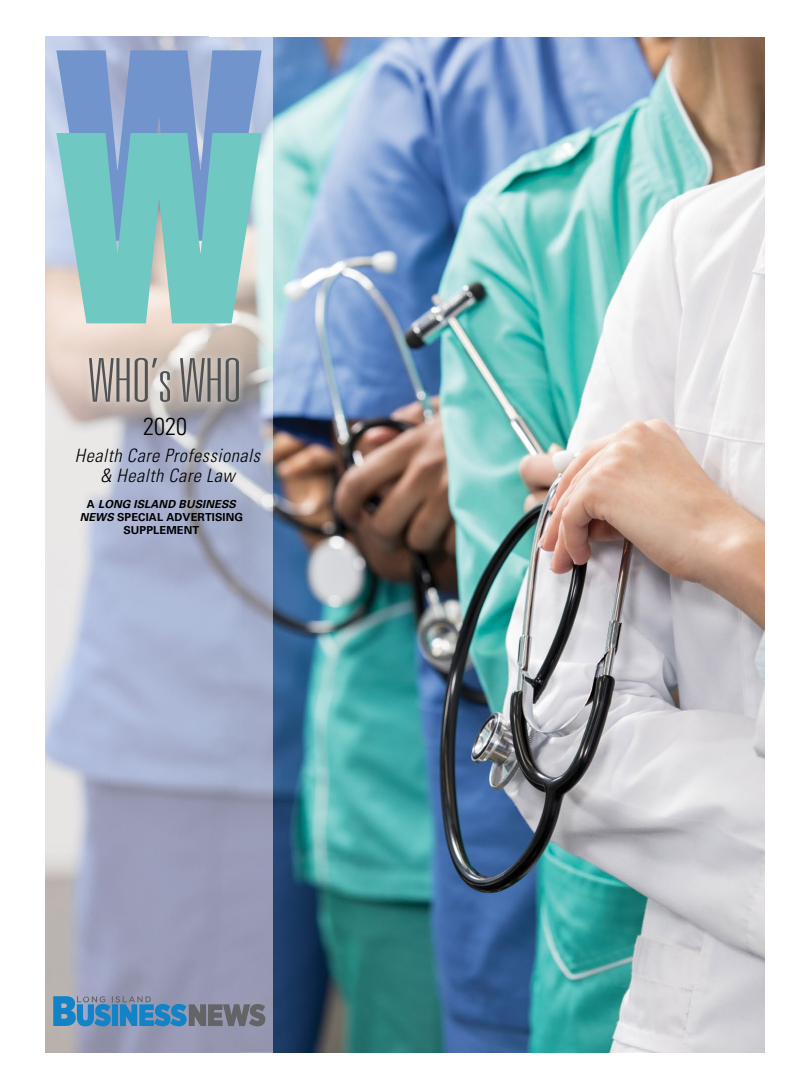
<style>
.page{position:relative;width:810px;height:1080px;background:#fff}
.page>*{position:absolute;margin:0;border:0;box-sizing:border-box;transform-origin:0 0}
.t1{font:100 ultra-condensed 60.4px "Univers LT Std";color:#515254;scale:1.25 1}
.t2{font:300 condensed 24.5px "Univers LT Std";color:#000}
.t3{font:italic 300 condensed 18.4px/19.3px "Univers LT Std";letter-spacing:.03em;color:#000;text-align:center}
.t4{font:700 11.1px/13.3px "Univers LT Std";letter-spacing:.01em;color:#000;text-align:center}
.s1{font-style:italic}
</style>
<div class="page">
<img style="left:273px;top:37px;width:492px;height:1016px">
<img style="left:45px;top:37px;width:228px;height:315px">
<img style="left:45px;top:352px;width:65px;height:701px">
<img style="left:241px;top:352px;width:32px;height:701px">
<img style="left:110px;top:408px;width:131px;height:645px">
<svg style="left:56px;top:50px;width:206px;height:83px;background:#7f9dce"></svg>
<svg style="left:56px;top:133px;width:206px;height:190px;background:#84c7c6"></svg>
<img style="left:83px;top:352px;width:163px;height:56px">
<svg style="left:53px;top:996px;width:212px;height:30px;background:#5c86a9"></svg>
<h1 class="t1" style="left:89px;top:350px;width:124px">WHO’s WHO</h1>
<h2 class="t2" style="left:143px;top:412px;width:45px">2020</h2>
<h3 class="t3" style="left:75px;top:447px;width:187px">Health Care Professionals &amp; Health Care Law</h3>
<p class="t4" style="left:80px;top:497px;width:165px">A <span class="s1">LONG ISLAND BUSINESS<br>NEWS</span> SPECIAL ADVERTISING<br>SUPPLEMENT</p>
</div>
